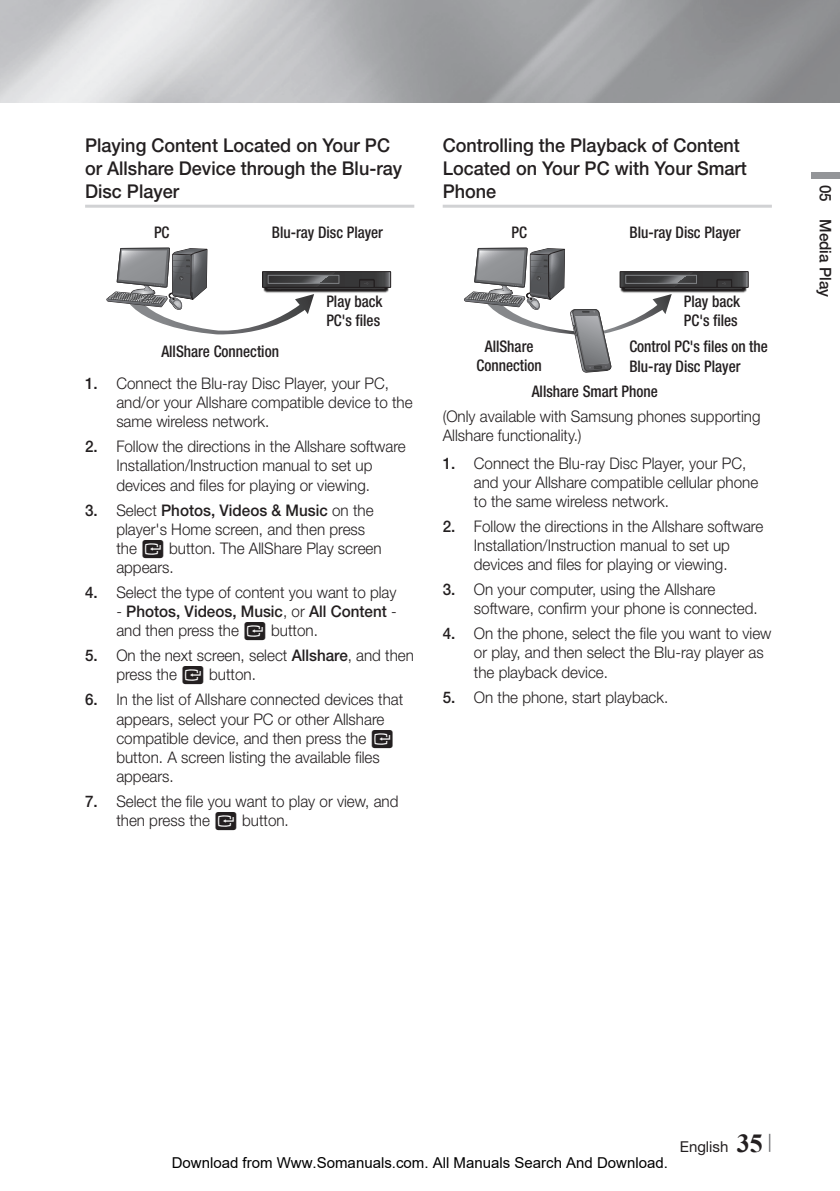
<style>
.page{position:relative;width:840px;height:1191px;background:#fff}
.page>*{position:absolute;margin:0;border:0;box-sizing:border-box;transform-origin:0 0}
.t1{font:500 19px/22.8px "Helvetica Neue cp";color:#231f20;scale:.95 1}
.t2{font:300 16px/19.2px "Helvetica Neue cp";color:#231f20;scale:.95 1}
.t3{font:500 condensed 16px/19.2px "Helvetica Neue cp";color:#231f20;scale:.95 1}
.t4{font:500 16px/19.2px "Helvetica Neue cp";color:#231f20;scale:.95 1}
.t5{font:15px "Arial";color:#000}
.t6{font:15px "Helvetica Neue cp";color:#231f20}
.s1{font-weight:500}
.s2{font-family:"CP Icon 2";font-weight:400}
.s3{font-weight:300}
.s4{font-family:"Times New Roman";font-weight:700;font-size:26px}
</style>
<div class="page">
<div style="left:810px;top:172px;width:29px;height:6px;background:#939598"></div>
<hr style="left:85px;top:205px;width:329px;height:3px;background:#d1d2d4">
<hr style="left:442px;top:205px;width:329px;height:3px;background:#d1d2d4">
<svg style="left:106px;top:247px;width:284px;height:88px"></svg>
<svg style="left:464px;top:247px;width:283px;height:125px"></svg>
<p class="t1" style="left:85px;top:134px;width:335px">Playing Content Located on Your PC or Allshare Device through the Blu-ray<br>Disc Player</p>
<p class="t1" style="left:442px;top:134px;width:321px">Controlling the Playback of Content<br>Located on Your PC with Your Smart<br>Phone</p>
<p class="t3" style="left:154px;top:223px;width:18px">PC</p>
<p class="t3" style="left:272px;top:223px;width:118px">Blu-ray Disc Player</p>
<p class="t3" style="left:511px;top:223px;width:18px">PC</p>
<p class="t3" style="left:629px;top:223px;width:118px">Blu-ray Disc Player</p>
<p class="t3" style="left:326px;top:291px;width:61px">Play back<br>PC's files</p>
<p class="t3" style="left:683px;top:291px;width:61px">Play back<br>PC's files</p>
<p class="t4" style="left:834px;top:185px;width:119px;rotate:90deg">05 Media Play</p>
<p class="t3" style="left:161px;top:342px;width:125px">AllShare Connection</p>
<p class="t3" style="left:476px;top:336px;width:70px;text-align:center">AllShare<br>Connection</p>
<p class="t3" style="left:629px;top:337px;width:147px">Control PC's files on the<br>Blu-ray Disc Player</p>
<p class="t2" style="left:116px;top:374px;width:313px;text-indent:-31px"><span class="s1">1.</span> Connect the Blu-ray Disc Player, your PC, and/or your Allshare compatible device to the same wireless network.</p>
<p class="t2" style="left:85px;top:437px;width:339px;text-align:center"><span class="s1">2.</span> Follow the directions in the Allshare software<br>Installation/Instruction manual to set up<br>devices and files for playing or viewing.</p>
<p class="t2" style="left:116px;top:500px;width:280px;text-indent:-31px"><span class="s1">3.</span> Select <span class="s1">Photos, Videos &amp; Music</span> on the player's Home screen, and then press the <span class="s2">V</span> button. The AllShare Play screen appears.</p>
<p class="t2" style="left:85px;top:583px;width:329px"><span class="s1">4.</span> Select the type of content you want to play</p>
<p class="t4" style="left:116px;top:602px;width:296px"><span class="s3">-</span> Photos, Videos, Music<span class="s3">, or</span> All Content <span class="s3">- and then press the</span> <span class="s2">V</span> <span class="s3">button.</span></p>
<p class="t2" style="left:116px;top:646px;width:315px;text-indent:-31px"><span class="s1">5.</span> On the next screen, select <span class="s1">Allshare</span>, and then press the <span class="s2">V</span> button.</p>
<p class="t2" style="left:116px;top:690px;width:303px;text-indent:-31px"><span class="s1">6.</span> In the list of Allshare connected devices that appears, select your PC or other Allshare compatible device, and then press the <span class="s2">V </span>button. A screen listing the available files appears.</p>
<p class="t2" style="left:116px;top:792px;width:298px;text-indent:-31px"><span class="s1">7.</span> Select the file you want to play or view, and then press the <span class="s2">V</span> button.</p>
<p class="t3" style="left:531px;top:382px;width:134px">Allshare Smart Phone</p>
<p class="t2" style="left:442px;top:406px;width:336px">(Only available with Samsung phones supporting<br>Allshare functionality.)</p>
<p class="t2" style="left:473px;top:453px;width:301px;text-indent:-31px"><span class="s1">1.</span> Connect the Blu-ray Disc Player, your PC, and your Allshare compatible cellular phone to the same wireless network.</p>
<p class="t2" style="left:442px;top:517px;width:339px;text-align:center"><span class="s1">2.</span> Follow the directions in the Allshare software<br>Installation/Instruction manual to set up<br>devices and files for playing or viewing.</p>
<p class="t2" style="left:473px;top:580px;width:300px;text-indent:-31px"><span class="s1">3.</span> On your computer, using the Allshare software, confirm your phone is connected.</p>
<p class="t2" style="left:473px;top:624px;width:314px;text-indent:-31px"><span class="s1">4.</span> On the phone, select the file you want to view or play, and then select the Blu-ray player as the playback device.</p>
<p class="t2" style="left:442px;top:687px;width:239px"><span class="s1">5.</span> On the phone, start playback.</p>
<p class="t5" style="left:172px;top:1154px;width:497px">Download from Www.Somanuals.com. All Manuals Search And Download.</p>
<p class="t6" style="left:679px;top:1138px;width:93px">English <span class="s4">35</span> <sup>|</sup></p>
</div>
